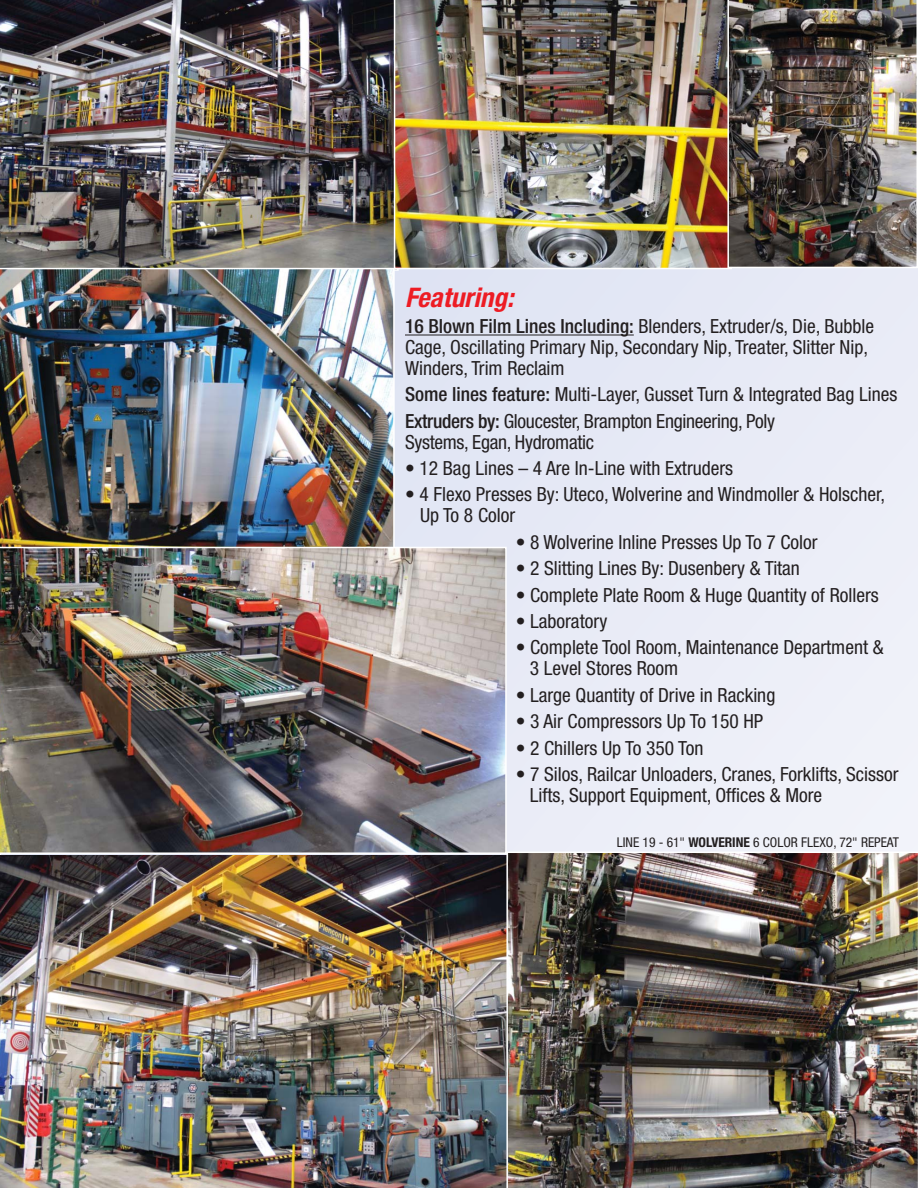
<style>
.page{position:relative;width:918px;height:1188px;background:#fff}
.page>*{position:absolute;margin:0;border:0;box-sizing:border-box;transform-origin:0 0}
.t1{font:italic 700 condensed 27px "Helvetica Neue";color:#ed1c24}
.t2{font:condensed 19.5px/21px "Helvetica Neue";color:#231f20}
.t3{font:condensed 13.5px "Helvetica Neue";color:#231f20}
.s1{font-weight:500}
.s2{font-weight:700}
</style>
<div class="page">
<div style="left:2px;top:0;width:916px;height:1187px;background:#e9ebf6"></div>
<img style="left:0;top:0;width:399px;height:271px">
<img style="left:394px;top:0;width:338px;height:269px">
<img style="left:0;top:268px;width:395px;height:279px">
<hr style="left:405px;top:335px;width:229px;height:1px;background:#231f20">
<img style="left:727px;top:0;width:191px;height:268px">
<img style="left:0;top:854px;width:506px;height:334px">
<img style="left:506px;top:852px;width:412px;height:336px">
<img style="left:0;top:547px;width:507px;height:307px">
<h1 class="t1" style="left:405px;top:287px;width:115px">Featuring:</h1>
<p class="t2" style="left:405px;top:317px;width:471px"><span class="s1">16 Blown Film Lines Including:</span> Blenders, Extruder/s, Die, Bubble<br>Cage, Oscillating Primary Nip, Secondary Nip, Treater, Slitter Nip,<br>Winders, Trim Reclaim</p>
<p class="t2" style="left:405px;top:383px;width:494px;line-height:26.4px"><span class="s1">Some lines feature:</span> Multi-Layer, Gusset Turn &amp; Integrated Bag Lines<br><span class="s1">Extruders by:</span> Gloucester, Brampton Engineering, Poly</p>
<p class="t2" style="left:405px;top:433px;width:191px">Systems, Egan, Hydromatic</p>
<p class="t2" style="left:405px;top:459px;width:330px">• 12 Bag Lines – 4 Are In-Line with Extruders</p>
<p class="t2" style="left:420px;top:486px;width:467px;text-indent:-15px">• 4 Flexo Presses By: Uteco, Wolverine and Windmoller &amp; Holscher,<br>Up To 8 Color</p>
<p class="t2" style="left:516px;top:533px;width:303px">• 8 Wolverine Inline Presses Up To 7 Color</p>
<p class="t2" style="left:516px;top:560px;width:286px">• 2 Slitting Lines By: Dusenbery &amp; Titan</p>
<p class="t2" style="left:516px;top:586px;width:365px">• Complete Plate Room &amp; Huge Quantity of Rollers</p>
<p class="t2" style="left:516px;top:612px;width:93px">• Laboratory</p>
<p class="t2" style="left:530px;top:639px;width:355px;text-indent:-14px">• Complete Tool Room, Maintenance Department &amp;<br>3 Level Stores Room</p>
<p class="t2" style="left:516px;top:686px;width:261px">• Large Quantity of Drive in Racking</p>
<p class="t2" style="left:516px;top:713px;width:249px">• 3 Air Compressors Up To 150 HP</p>
<p class="t2" style="left:516px;top:739px;width:189px">• 2 Chillers Up To 350 Ton</p>
<p class="t2" style="left:530px;top:765px;width:370px;text-indent:-14px">• 7 Silos, Railcar Unloaders, Cranes, Forklifts, Scissor<br>Lifts, Support Equipment, Offices &amp; More</p>
<p class="t3" style="left:617px;top:838px;width:284px">LINE 19 - 61" <span class="s2">WOLVERINE</span> 6 COLOR FLEXO, 72" REPEAT</p>
</div>
